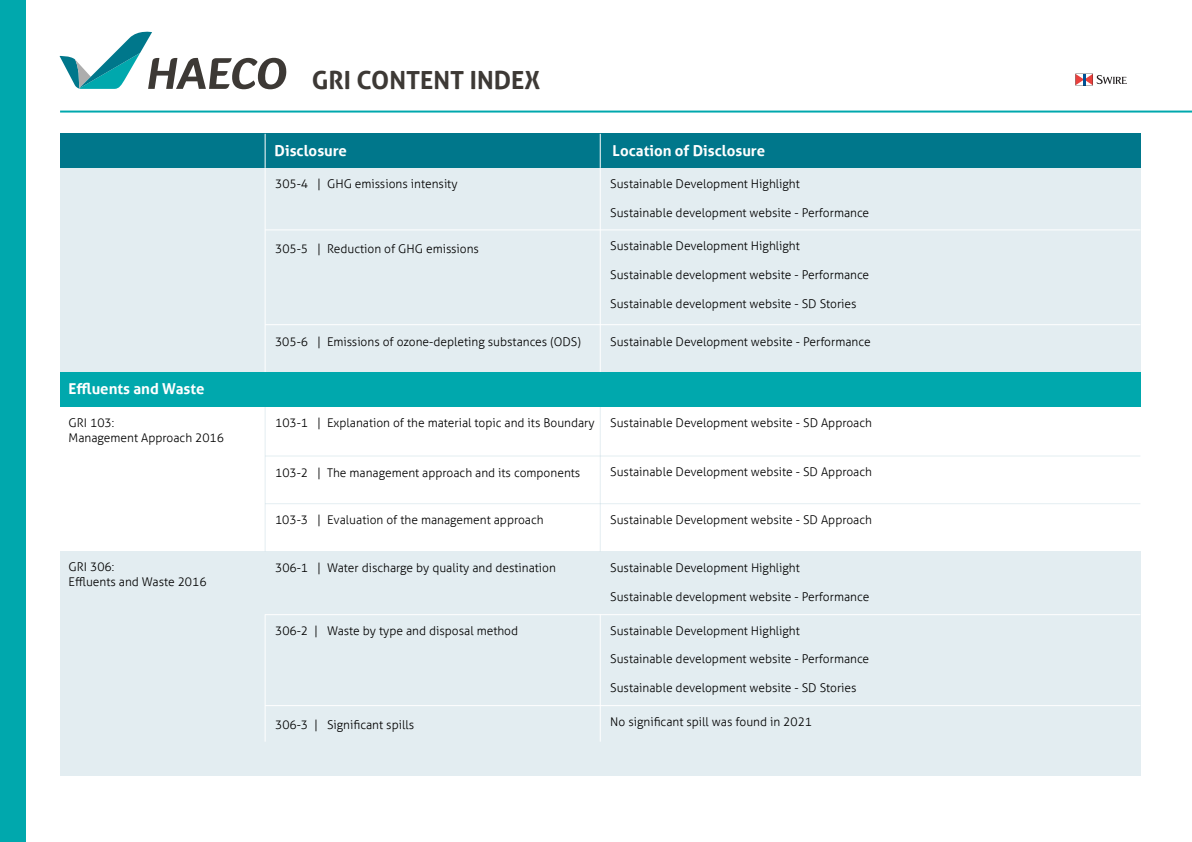
<style>
.page{position:relative;width:1192px;height:842px;background:#fff}
.page>*{position:absolute;margin:0;border:0;box-sizing:border-box;transform-origin:0 0}
.t1{font:700 25px "Aller";color:#3d3935}
.t2{font:700 15px "Aller";color:#fff}
.t3{font:300 12px/14.4px "Aller";color:#000}
</style>
<div class="page">
<div style="left:60px;top:168px;width:1080px;height:238px;background:#e3edf1"></div>
<svg style="left:60px;top:31px;width:227px;height:58px"></svg>
<svg style="left:1075px;top:73px;width:52px;height:13px"></svg>
<hr style="left:60px;top:111px;width:1132px;height:2px;background:#00a8ad">
<div style="left:0;top:0;width:26px;height:842px;background:#00a8ad"></div>
<div style="left:60px;top:134px;width:540px;height:34px;background:#00778b"></div>
<div style="left:600px;top:134px;width:540px;height:34px;background:#00778b"></div>
<hr style="left:265px;top:134px;width:1px;height:34px;background:#fff">
<hr style="left:600px;top:134px;width:1px;height:34px;background:#fff">
<hr style="left:265px;top:168px;width:1px;height:204px;background:#fff">
<hr style="left:600px;top:168px;width:1px;height:204px;background:#fff">
<hr style="left:265px;top:406px;width:1px;height:145px;background:#b9d3dc">
<hr style="left:600px;top:406px;width:1px;height:145px;background:#b9d3dc">
<hr style="left:265px;top:455px;width:875px;height:1px;background:#b9d3dc">
<hr style="left:265px;top:503px;width:875px;height:1px;background:#b9d3dc">
<hr style="left:265px;top:229px;width:875px;height:1px;background:#fff">
<hr style="left:265px;top:324px;width:875px;height:1px;background:#fff">
<div style="left:60px;top:372px;width:1080px;height:34px;background:#00a8ad"></div>
<div style="left:60px;top:551px;width:1080px;height:225px;background:#e3edf1"></div>
<hr style="left:265px;top:614px;width:1px;height:128px;background:#fff">
<hr style="left:600px;top:614px;width:1px;height:128px;background:#fff">
<hr style="left:265px;top:705px;width:875px;height:1px;background:#fff">
<hr style="left:265px;top:614px;width:875px;height:1px;background:#fff">
<h1 class="t1" style="left:312px;top:65px;width:230px">GRI CONTENT INDEX</h1>
<p class="t2" style="left:275px;top:142px;width:74px">Disclosure</p>
<p class="t2" style="left:613px;top:142px;width:154px">Location of Disclosure</p>
<p class="t3" style="left:275px;top:177px;width:184px">305-4 | GHG emissions intensity</p>
<p class="t3" style="left:610px;top:177px;width:191px">Sustainable Development Highlight</p>
<p class="t3" style="left:610px;top:205px;width:261px">Sustainable development website - Performance</p>
<p class="t3" style="left:610px;top:239px;width:191px">Sustainable Development Highlight</p>
<p class="t3" style="left:610px;top:268px;width:261px">Sustainable development website - Performance</p>
<p class="t3" style="left:610px;top:296px;width:248px">Sustainable development website - SD Stories</p>
<p class="t3" style="left:275px;top:241px;width:205px">305-5 | Reduction of GHG emissions</p>
<p class="t2" style="left:69px;top:380px;width:137px">Effluents and Waste</p>
<p class="t3" style="left:275px;top:334px;width:307px">305-6 | Emissions of ozone-depleting substances (ODS)</p>
<p class="t3" style="left:610px;top:334px;width:262px">Sustainable Development website - Performance</p>
<p class="t3" style="left:69px;top:416px;width:157px">GRI 103:<br>Management Approach 2016</p>
<p class="t3" style="left:275px;top:416px;width:321px">103-1 | Explanation of the material topic and its Boundary</p>
<p class="t3" style="left:610px;top:416px;width:263px">Sustainable Development website - SD Approach</p>
<p class="t3" style="left:275px;top:465px;width:307px">103-2 | The management approach and its components</p>
<p class="t3" style="left:610px;top:465px;width:263px">Sustainable Development website - SD Approach</p>
<p class="t3" style="left:275px;top:513px;width:270px">103-3 | Evaluation of the management approach</p>
<p class="t3" style="left:610px;top:513px;width:263px">Sustainable Development website - SD Approach</p>
<p class="t3" style="left:69px;top:560px;width:139px">GRI 306:<br>Effluents and Waste 2016</p>
<p class="t3" style="left:275px;top:561px;width:282px">306-1 | Water discharge by quality and destination</p>
<p class="t3" style="left:610px;top:561px;width:191px">Sustainable Development Highlight</p>
<p class="t3" style="left:610px;top:589px;width:261px">Sustainable development website - Performance</p>
<p class="t3" style="left:275px;top:623px;width:245px">306-2 | Waste by type and disposal method</p>
<p class="t3" style="left:275px;top:717px;width:141px">306-3 | Significant spills</p>
<p class="t3" style="left:610px;top:623px;width:191px">Sustainable Development Highlight</p>
<p class="t3" style="left:610px;top:652px;width:261px">Sustainable development website - Performance</p>
<p class="t3" style="left:610px;top:681px;width:248px">Sustainable development website - SD Stories</p>
<p class="t3" style="left:610px;top:714px;width:203px">No significant spill was found in 2021</p>
</div>
